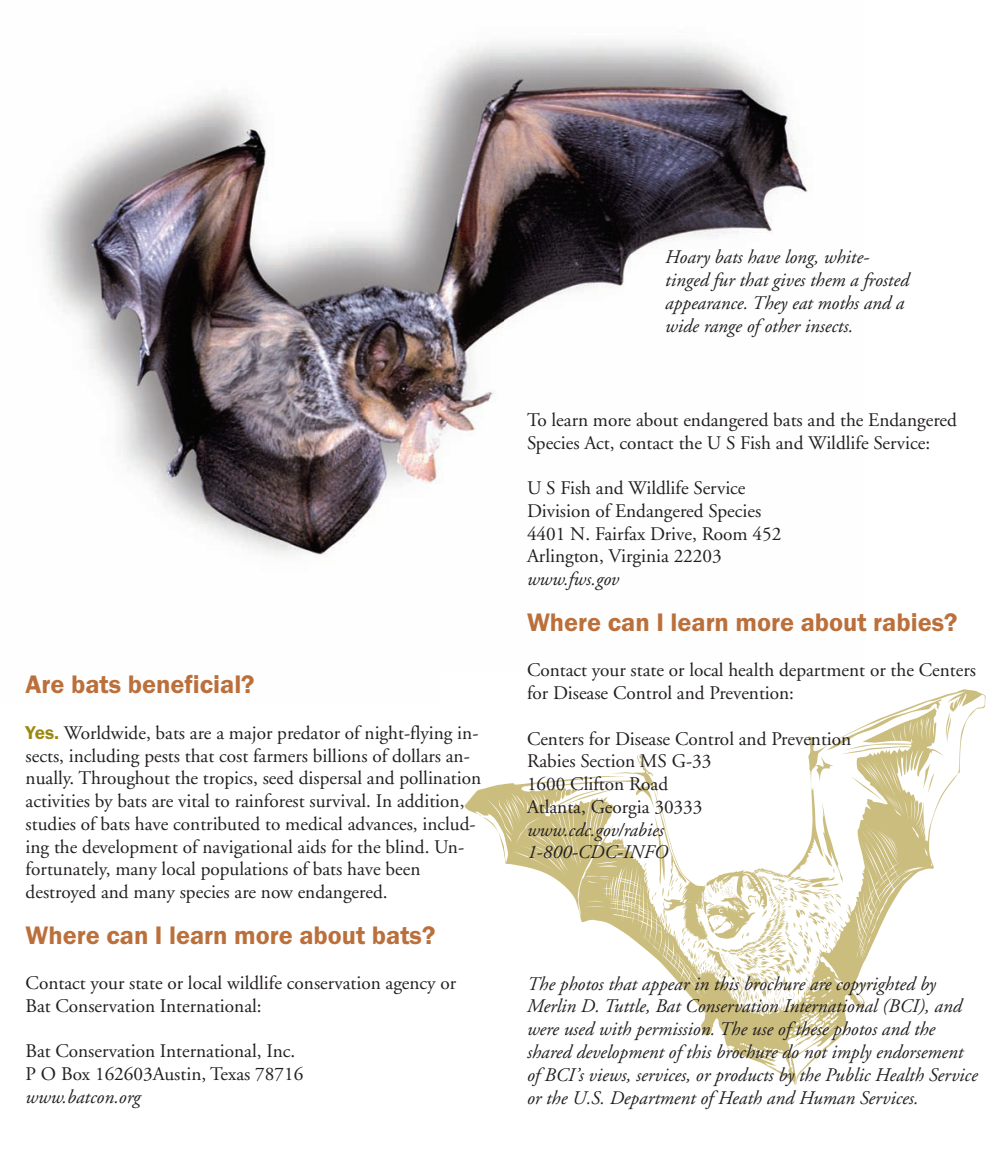
<style>
.page{position:relative;width:1008px;height:1166px;background:#fff}
.page>*{position:absolute;margin:0;border:0;box-sizing:border-box;transform-origin:0 0}
.t1{font:600 26.25px "Franklin Gothic Itc T";color:#bb703c}
.t2{font:19.25px/22.8px "Adobe Garamond";color:#231f20}
.t3{font:italic 19.25px/22.8px "Adobe Garamond";color:#231f20}
.s1{font-family:"Franklin Gothic Itc T";font-weight:600;color:#9b890e}
</style>
<div class="page">
<img style="left:43px;top:41px;width:765px;height:516px">
<img style="left:464px;top:689px;width:522px;height:396px">
<h1 class="t1" style="left:26px;top:669px;width:231px">Are bats beneficial?</h1>
<p class="t2" style="left:26px;top:723px;width:457px"><span class="s1">Yes.</span> Worldwide, bats are a major predator of night-flying in&shy;sects, including pests that cost farmers billions of dollars an&shy;nually. Throughout the tropics, seed dispersal and pollination activities by bats are vital to rainforest survival. In addition, studies of bats have contributed to medical advances, includ&shy;ing the development of navigational aids for the blind. Un&shy;fortunately, many local populations of bats have been destroyed and many species are now endangered.</p>
<h1 class="t1" style="left:26px;top:919px;width:411px">Where can I learn more about bats?</h1>
<p class="t2" style="left:26px;top:973px;width:432px">Contact your state or local wildlife conservation agency or<br>Bat Conservation International:</p>
<p class="t2" style="left:26px;top:1041px;width:279px">Bat Conservation International, Inc.<br>P O Box 162603Austin, Texas 78716</p>
<p class="t3" style="left:26px;top:1087px;width:116px">www.batcon.org</p>
<p class="t3" style="left:665px;top:247px;width:245px">Hoary bats have long, white&shy;tinged fur that gives them a frosted appearance. They eat moths and a wide range of other insects.</p>
<p class="t2" style="left:527px;top:410px;width:431px">To learn more about endangered bats and the Endangered<br>Species Act, contact the U S Fish and Wildlife Service:</p>
<p class="t2" style="left:527px;top:478px;width:256px">U S Fish and Wildlife Service<br>Division of Endangered Species<br>4401 N. Fairfax Drive, Room 452<br>Arlington, Virginia 22203</p>
<p class="t3" style="left:527px;top:569px;width:94px">www.fws.gov</p>
<h1 class="t1" style="left:527px;top:606px;width:432px">Where can I learn more about rabies?</h1>
<p class="t2" style="left:527px;top:660px;width:450px">Contact your state or local health department or the Centers for Disease Control and Prevention:</p>
<p class="t2" style="left:527px;top:728px;width:326px">Centers for Disease Control and Prevention<br>Rabies Section MS G-33<br>1600 Clifton Road<br>Atlanta, Georgia 30333</p>
<p class="t3" style="left:527px;top:820px;width:143px">www.cdc.gov/rabies<br>1-800-CDC-INFO</p>
<p class="t3" style="left:527px;top:974px;width:452px">The photos that appear in this brochure are copyrighted by Merlin D. Tuttle, Bat Conservation International (BCI), and were used with permission. The use of these photos and the shared development of this brochure do not imply endorsement of BCI’s views, services, or products by the Public Health Service or the U.S. Department of Heath and Human Services.</p>
</div>
